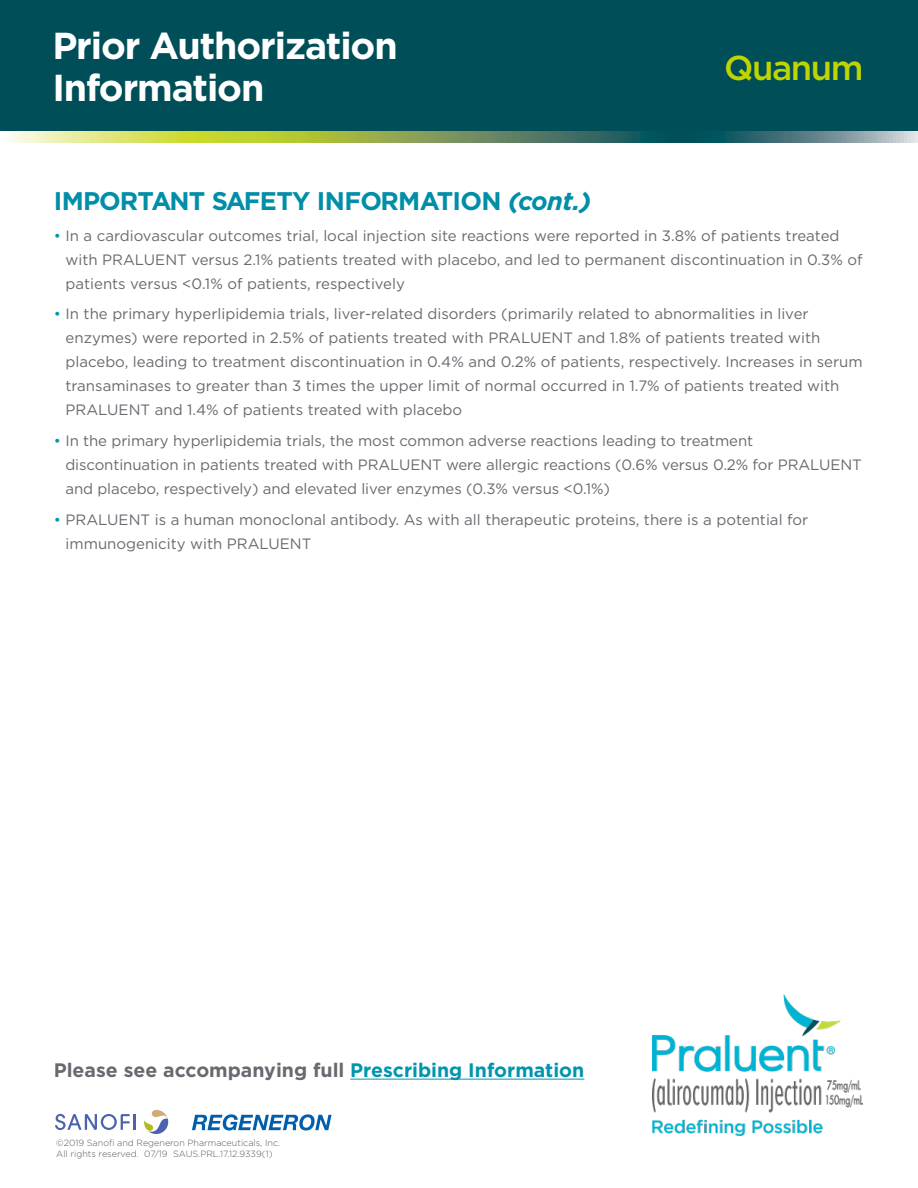
<style>
.page{position:relative;width:918px;height:1188px;background:#fff}
.page>*{position:absolute;margin:0;border:0;box-sizing:border-box;transform-origin:0 0}
.t1{font:700 37.5px/42px "Gotham";letter-spacing:-.03em;color:#fff}
.t2{font:500 34.5px "Gotham";letter-spacing:-.04em;color:#c0d400}
.t3{font:700 25.5px "Gotham";letter-spacing:-.025em;color:#008ea8}
.t4{font:700 19.5px "Gotham";color:#676a6f}
.t5{font:15px/24px "Gotham";color:#676a6f}
.t6{font:300 9px/11.2px "Gotham";color:#58595b}
.s1{font-style:italic}
.s2{color:#0095af}
</style>
<div class="page">
<div style="left:0;top:0;width:918px;height:135px;background:#004f58"></div>
<svg style="left:0;top:132px;width:918px;height:11px;background:#86a46c"></svg>
<img style="left:652px;top:995px;width:211px;height:141px">
<svg style="left:192px;top:1114px;width:140px;height:17px"></svg>
<svg style="left:55px;top:1114px;width:81px;height:16px"></svg>
<svg style="left:144px;top:1110px;width:24px;height:24px"></svg>
<hr style="left:350px;top:1079px;width:234px;height:1px;background:#0095af">
<h1 class="t1" style="left:52px;top:25px;width:347px">Prior Authorization<br>Information</h1>
<h2 class="t2" style="left:724px;top:45px;width:141px">Quanum</h2>
<h3 class="t3" style="left:54px;top:184px;width:539px">IMPORTANT SAFETY INFORMATION <span class="s1">(cont.)</span></h3>
<p class="t5" style="left:66px;top:223px;width:799px;text-indent:-12px"><span class="s2">•</span> In a cardiovascular outcomes trial, local injection site reactions were reported in 3.8% of patients treated with PRALUENT versus 2.1% patients treated with placebo, and led to permanent discontinuation in 0.3% of patients versus &lt;0.1% of patients, respectively</p>
<p class="t5" style="left:66px;top:302px;width:799px;text-indent:-12px"><span class="s2">•</span> In the primary hyperlipidemia trials, liver-related disorders (primarily related to abnormalities in liver enzymes) were reported in 2.5% of patients treated with PRALUENT and 1.8% of patients treated with placebo, leading to treatment discontinuation in 0.4% and 0.2% of patients, respectively. Increases in serum transaminases to greater than 3 times the upper limit of normal occurred in 1.7% of patients treated with PRALUENT and 1.4% of patients treated with placebo</p>
<p class="t5" style="left:65px;top:428px;width:798px;text-indent:-12px"><span class="s2">•</span> In the primary hyperlipidemia trials, the most common adverse reactions leading to treatment discontinuation in patients treated with PRALUENT were allergic reactions (0.6% versus 0.2% for PRALUENT and placebo, respectively) and elevated liver enzymes (0.3% versus &lt;0.1%)</p>
<p class="t5" style="left:66px;top:507px;width:744px;text-indent:-12px"><span class="s2">•</span> PRALUENT is a human monoclonal antibody. As with all therapeutic proteins, there is a potential for immunogenicity with PRALUENT</p>
<h3 class="t4" style="left:54px;top:1057px;width:532px">Please see accompanying full <span class="s2">Prescribing Information</span></h3>
<p class="t6" style="left:56px;top:1137px;width:225px">©2019 Sanofi and Regeneron Pharmaceuticals, Inc.<br>All rights reserved. 07/19 SAUS.PRL.17.12.9339(1)</p>
</div>
